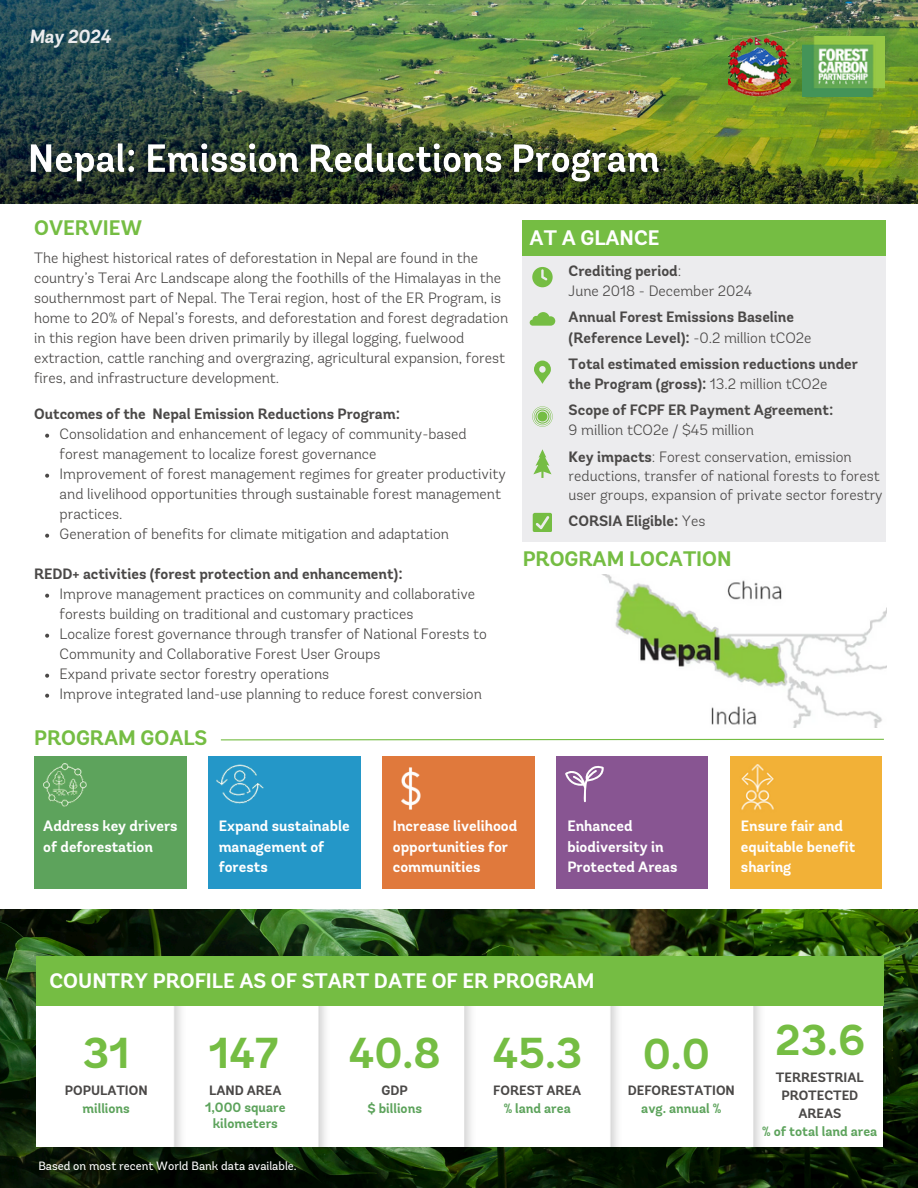
<style>
.page{position:relative;width:918px;height:1188px;background:#fff}
.page>*{position:absolute;margin:0;border:0;box-sizing:border-box;transform-origin:0 0}
.t1{font:43.2px "Andes Bold PTI";color:#75bd43}
.t2{font:21px "Andes Bold PTI";color:#fff}
.t3{font:21px "Andes Bold PTI";color:#75bd43}
.t4{font:italic 700 19.05px "Andes";color:#ececee}
.t5{font:300 15px/20px "Andes";color:#4a4847}
.t6{font:15px/20.2px "Andes Bold PTI";color:#4a4847}
.t7{font:15px/20.2px "Andes Bold PTI";color:#fff}
.t8{font:13.5px/18px "Andes Bold PTI";color:#4a4847;text-align:center}
.t9{font:13.5px/16.4px "Andes Bold PTI";color:#5da35c;text-align:center}
.t10{font:12px "Andes";color:#fff}
.s1{font-family:"Andes";font-weight:300}
.s2{font-family:"Andes Bold PTI";font-weight:400}
.s3{color:#4a4847}
.s4{color:#5da35c}
</style>
<div class="page">
<img style="left:0;top:0;width:918px;height:204px">
<img style="left:0;top:910px;width:918px;height:278px">
<div style="left:36px;top:991px;width:847px;height:156px;background:#fff"></div>
<img style="left:318px;top:1006px;width:8px;height:141px">
<img style="left:610px;top:1006px;width:8px;height:141px">
<img style="left:753px;top:1006px;width:14px;height:143px">
<div style="left:36px;top:957px;width:848px;height:49px;background:#75bd43"></div>
<div style="left:523px;top:251px;width:363px;height:290px;background:#ececee"></div>
<div style="left:523px;top:221px;width:363px;height:35px;background:#75bd43"></div>
<img style="left:802px;top:37px;width:82px;height:59px">
<div style="left:34px;top:757px;width:152px;height:132px;background:#5da35c"></div>
<div style="left:208px;top:757px;width:153px;height:132px;background:#2497c8"></div>
<div style="left:382px;top:757px;width:153px;height:132px;background:#e0793c"></div>
<div style="left:556px;top:757px;width:152px;height:132px;background:#885592"></div>
<div style="left:730px;top:757px;width:152px;height:132px;background:#f2b137"></div>
<img style="left:43px;top:764px;width:44px;height:43px">
<img style="left:741px;top:765px;width:33px;height:45px">
<img style="left:216px;top:764px;width:48px;height:40px">
<svg style="left:565px;top:765px;width:39px;height:37px"></svg>
<svg style="left:220px;top:738px;width:664px;height:3px"></svg>
<svg style="left:534px;top:361px;width:17px;height:23px"></svg>
<svg style="left:532px;top:267px;width:21px;height:20px"></svg>
<svg style="left:533px;top:449px;width:18px;height:29px"></svg>
<svg style="left:530px;top:312px;width:25px;height:14px"></svg>
<div style="left:533px;top:513px;width:19px;height:19px;background:#75bd43;border-radius:2px"></div>
<svg style="left:536px;top:516px;width:13px;height:13px"></svg>
<svg style="left:532px;top:406px;width:21px;height:21px"></svg>
<img style="left:728px;top:37px;width:62px;height:59px">
<img style="left:401px;top:767px;width:20px;height:43px">
<img style="left:603px;top:575px;width:283px;height:153px">
<img style="left:24px;top:138px;width:641px;height:53px">
<svg style="left:45px;top:434px;width:4px;height:4px"></svg>
<svg style="left:45px;top:474px;width:4px;height:4px"></svg>
<svg style="left:45px;top:534px;width:4px;height:4px"></svg>
<svg style="left:45px;top:594px;width:4px;height:4px"></svg>
<svg style="left:45px;top:634px;width:4px;height:4px"></svg>
<svg style="left:45px;top:674px;width:4px;height:4px"></svg>
<svg style="left:45px;top:694px;width:4px;height:4px"></svg>
<h1 class="t4" style="left:29px;top:28px;width:83px">May 2024</h1>
<p class="t3" style="left:34px;top:220px;width:109px">OVERVIEW</p>
<p class="t5" style="left:34px;top:249px;width:476px">The highest historical rates of deforestation in Nepal are found in the country’s Terai Arc Landscape along the foothills of the Himalayas in the southernmost part of Nepal. The Terai region, host of the ER Program, is home to 20% of Nepal’s forests, and deforestation and forest degradation in this region have been driven primarily by illegal logging, fuelwood extraction, cattle ranching and overgrazing, agricultural expansion, forest fires, and infrastructure development.</p>
<p class="t6" style="left:34px;top:405px;width:367px">Outcomes of the Nepal Emission Reductions Program:</p>
<p class="t5" style="left:60px;top:425px;width:408px">Consolidation and enhancement of legacy of community-based forest management to localize forest governance</p>
<p class="t5" style="left:60px;top:465px;width:448px">Improvement of forest management regimes for greater productivity and livelihood opportunities through sustainable forest management practices.</p>
<p class="t5" style="left:60px;top:525px;width:391px">Generation of benefits for climate mitigation and adaptation</p>
<p class="t6" style="left:34px;top:565px;width:370px">REDD+ activities (forest protection and enhancement):</p>
<p class="t5" style="left:60px;top:585px;width:417px">Improve management practices on community and collaborative forests building on traditional and customary practices</p>
<h6 class="t5" style="left:60px;top:625px;width:429px">Localize forest governance through transfer of National Forests to<br>Community and Collaborative Forest User Groups</h6>
<p class="t5" style="left:60px;top:665px;width:271px">Expand private sector forestry operations</p>
<p class="t5" style="left:60px;top:685px;width:424px">Improve integrated land-use planning to reduce forest conversion</p>
<p class="t3" style="left:34px;top:729px;width:175px">PROGRAM GOALS</p>
<h6 class="t2" style="left:530px;top:229px;width:131px">AT A GLANCE</h6>
<p class="t6" style="left:569px;top:262px;width:114px">Crediting period<span class="s1">:</span></p>
<h6 class="t5" style="left:569px;top:283px;width:185px">June 2018 - December 2024</h6>
<p class="t6" style="left:569px;top:309px;width:245px">Annual Forest Emissions Baseline (Reference Level): <span class="s1">-0.2 million tCO2e</span></p>
<h3 class="t6" style="left:569px;top:355px;width:291px">Total estimated emission reductions under the Program (gross): <span class="s1">13.2 million tCO2e</span></h3>
<p class="t6" style="left:569px;top:401px;width:266px">Scope of FCPF ER Payment Agreement:</p>
<h1 class="t5" style="left:569px;top:421px;width:187px">9 million tCO2e / $45 million</h1>
<h6 class="t5" style="left:569px;top:449px;width:316px;line-height:19px"><span class="s2">Key impacts</span>: Forest conservation, emission reductions, transfer of national forests to forest user groups, expansion of private sector forestry</h6>
<h6 class="t6" style="left:569px;top:512px;width:138px">CORSIA Eligible: <span class="s1">Yes</span></h6>
<p class="t3" style="left:523px;top:551px;width:210px">PROGRAM LOCATION</p>
<p class="t7" style="left:43px;top:818px;width:136px">Address key drivers of deforestation</p>
<p class="t7" style="left:219px;top:818px;width:132px">Expand sustainable management of forests</p>
<p class="t7" style="left:393px;top:818px;width:126px">Increase livelihood opportunities for communities</p>
<p class="t7" style="left:567px;top:818px;width:112px">Enhanced biodiversity in<br>Protected Areas</p>
<p class="t7" style="left:741px;top:818px;width:116px">Ensure fair and equitable benefit sharing</p>
<p class="t2" style="left:50px;top:972px;width:547px">COUNTRY PROFILE AS OF START DATE OF ER PROGRAM</p>
<p class="t1" style="left:83px;top:1035px;width:49px">31</p>
<h3 class="t1" style="left:209px;top:1036px;width:71px">147</h3>
<p class="t1" style="left:349px;top:1035px;width:94px">40.8</p>
<h3 class="t1" style="left:493px;top:1036px;width:91px">45.3</h3>
<p class="t1" style="left:643px;top:1036px;width:69px">0.0</p>
<p class="t8" style="left:65px;top:1083px;width:84px">POPULATION</p>
<p class="t9" style="left:83px;top:1102px;width:49px">millions</p>
<p class="t9" style="left:205px;top:1084px;width:82px"><span class="s3">LAND AREA<br></span>1,000 square kilometers</p>
<h6 class="t10" style="left:38px;top:1161px;width:260px">Based on most recent World Bank data available.</h6>
<p class="t9" style="left:368px;top:1083px;width:56px;line-height:18px"><span class="s3">GDP<br></span>$ billions</p>
<h6 class="t8" style="left:493px;top:1083px;width:89px">FOREST AREA <span class="s4">% land area</span></h6>
<h6 class="t8" style="left:628px;top:1083px;width:109px">DEFORESTATION <span class="s4">avg. annual %</span></h6>
<h6 class="t1" style="left:775px;top:1022px;width:92px">23.6</h6>
<p class="t8" style="left:762px;top:1069px;width:117px">TERRESTRIAL<br>PROTECTED<br>AREAS<br><span class="s4">% of total land area</span></p>
</div>
